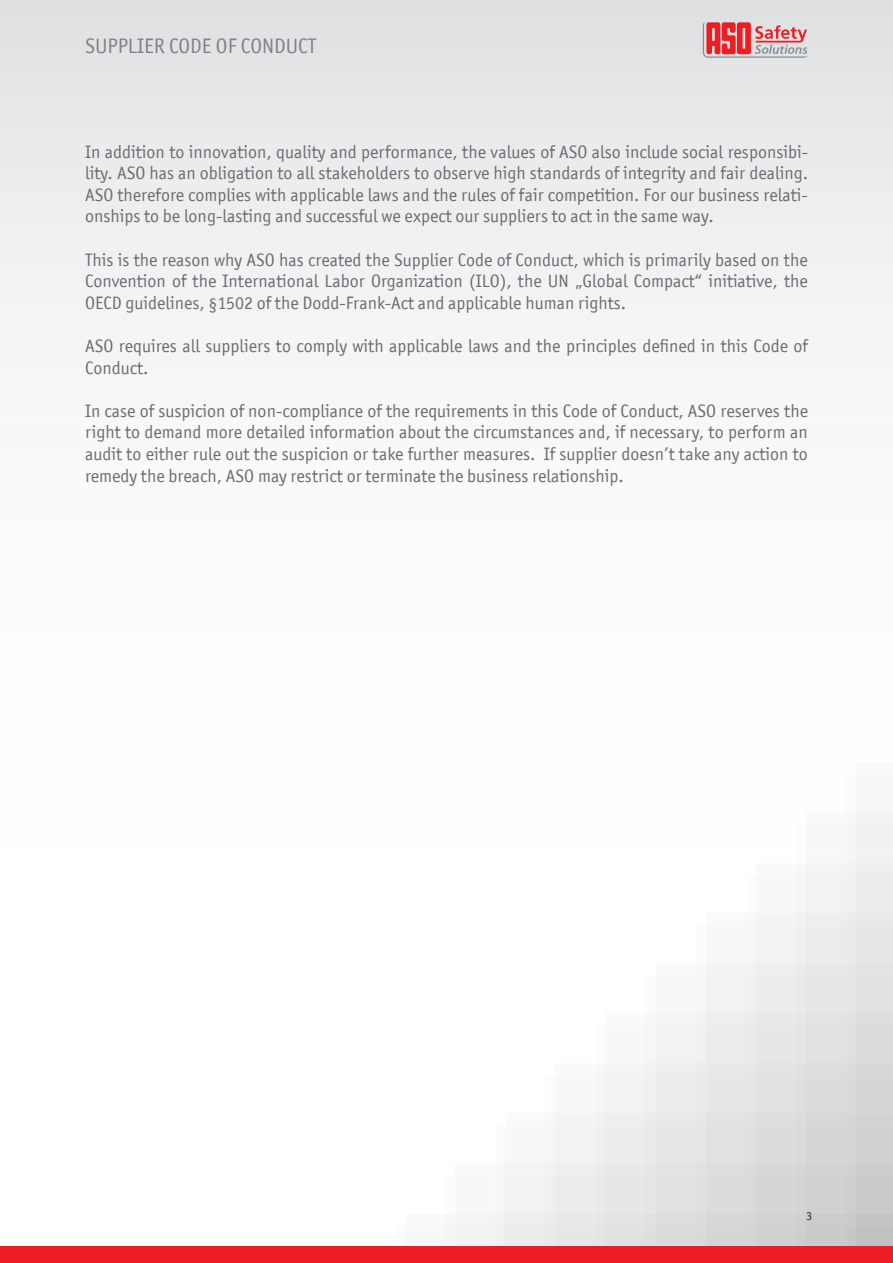
<style>
.page{position:relative;width:893px;height:1263px;background:#fff}
.page>*{position:absolute;margin:0;border:0;box-sizing:border-box;transform-origin:0 0}
.t1{font:21px "Officina San ITC";color:#808285}
.t2{font:18px/21.6px "Officina San ITC";color:#6c6d70;text-align:justify}
.t3{font:12px "Officina San ITC";color:#231f20}
</style>
<div class="page">
<div style="left:0;top:0;width:893px;height:1263px;background:linear-gradient(to bottom,#eaebec,#fff)"></div>
<div style="left:344px;top:1225px;width:50px;height:38px;background:#fff"></div>
<div style="left:394px;top:1175px;width:50px;height:50px;background:#fff"></div>
<div style="left:444px;top:1125px;width:51px;height:50px;background:#fff"></div>
<div style="left:495px;top:1075px;width:50px;height:50px;background:#fff"></div>
<div style="left:545px;top:1025px;width:50px;height:50px;background:#fff"></div>
<div style="left:595px;top:975px;width:50px;height:50px;background:#fff"></div>
<div style="left:645px;top:925px;width:50px;height:50px;background:#fff"></div>
<div style="left:695px;top:875px;width:50px;height:50px;background:#fff"></div>
<div style="left:745px;top:824px;width:50px;height:51px;background:#fff"></div>
<div style="left:795px;top:774px;width:51px;height:50px;background:#fff"></div>
<div style="left:846px;top:724px;width:47px;height:50px;background:#fff"></div>
<div style="left:855px;top:1213px;width:38px;height:50px;background:#c2c1c1"></div>
<div style="left:805px;top:1213px;width:50px;height:50px;background:#cacaca"></div>
<div style="left:755px;top:1213px;width:50px;height:50px;background:#d0d1d1"></div>
<div style="left:705px;top:1213px;width:50px;height:50px;background:#d6d6d7"></div>
<div style="left:655px;top:1213px;width:50px;height:50px;background:#dcdcdd"></div>
<div style="left:605px;top:1213px;width:50px;height:50px;background:#e1e1e2"></div>
<div style="left:555px;top:1213px;width:50px;height:50px;background:#e7e7e8"></div>
<div style="left:505px;top:1213px;width:50px;height:50px;background:#ececed"></div>
<div style="left:454px;top:1213px;width:51px;height:50px;background:#f2f2f3"></div>
<div style="left:404px;top:1213px;width:50px;height:50px;background:#f8f8f8"></div>
<div style="left:354px;top:1213px;width:50px;height:50px;background:#fff"></div>
<div style="left:856px;top:1163px;width:37px;height:50px;background:#cacaca"></div>
<div style="left:805px;top:1163px;width:51px;height:50px;background:#d0d1d1"></div>
<div style="left:755px;top:1163px;width:50px;height:50px;background:#d6d6d7"></div>
<div style="left:705px;top:1163px;width:50px;height:50px;background:#dcdcdd"></div>
<div style="left:655px;top:1163px;width:50px;height:50px;background:#e1e1e2"></div>
<div style="left:605px;top:1163px;width:50px;height:50px;background:#e7e7e8"></div>
<div style="left:555px;top:1163px;width:50px;height:50px;background:#ececed"></div>
<div style="left:505px;top:1163px;width:50px;height:50px;background:#f2f2f3"></div>
<div style="left:455px;top:1163px;width:50px;height:50px;background:#f8f8f8"></div>
<div style="left:404px;top:1163px;width:51px;height:50px;background:#fff"></div>
<div style="left:856px;top:1113px;width:37px;height:50px;background:#d0d1d1"></div>
<div style="left:805px;top:1113px;width:51px;height:50px;background:#d6d6d7"></div>
<div style="left:755px;top:1113px;width:50px;height:50px;background:#dcdcdd"></div>
<div style="left:705px;top:1113px;width:50px;height:50px;background:#e1e1e2"></div>
<div style="left:655px;top:1113px;width:50px;height:50px;background:#e7e7e8"></div>
<div style="left:605px;top:1113px;width:50px;height:50px;background:#ececed"></div>
<div style="left:555px;top:1113px;width:50px;height:50px;background:#f2f2f3"></div>
<div style="left:505px;top:1113px;width:50px;height:50px;background:#f8f8f8"></div>
<div style="left:455px;top:1113px;width:50px;height:50px;background:#fff"></div>
<div style="left:856px;top:1063px;width:37px;height:50px;background:#d6d6d7"></div>
<div style="left:805px;top:1063px;width:51px;height:50px;background:#dcdcdd"></div>
<div style="left:755px;top:1063px;width:50px;height:50px;background:#e1e1e2"></div>
<div style="left:705px;top:1063px;width:50px;height:50px;background:#e7e7e8"></div>
<div style="left:655px;top:1063px;width:50px;height:50px;background:#ececed"></div>
<div style="left:605px;top:1063px;width:50px;height:50px;background:#f2f2f3"></div>
<div style="left:555px;top:1063px;width:50px;height:50px;background:#f8f8f8"></div>
<div style="left:505px;top:1063px;width:50px;height:50px;background:#fff"></div>
<div style="left:856px;top:1012px;width:37px;height:51px;background:#dcdcdd"></div>
<div style="left:805px;top:1012px;width:51px;height:51px;background:#e1e1e2"></div>
<div style="left:755px;top:1012px;width:50px;height:51px;background:#e7e7e8"></div>
<div style="left:705px;top:1012px;width:50px;height:51px;background:#ececed"></div>
<div style="left:655px;top:1012px;width:50px;height:51px;background:#f2f2f3"></div>
<div style="left:605px;top:1012px;width:50px;height:51px;background:#f8f8f8"></div>
<div style="left:555px;top:1012px;width:50px;height:51px;background:#fff"></div>
<div style="left:856px;top:962px;width:37px;height:50px;background:#e1e1e2"></div>
<div style="left:805px;top:962px;width:51px;height:50px;background:#e7e7e8"></div>
<div style="left:755px;top:962px;width:50px;height:50px;background:#ececed"></div>
<div style="left:705px;top:962px;width:50px;height:50px;background:#f2f2f3"></div>
<div style="left:655px;top:962px;width:50px;height:50px;background:#f8f8f8"></div>
<div style="left:605px;top:962px;width:50px;height:50px;background:#fff"></div>
<div style="left:856px;top:912px;width:37px;height:50px;background:#e7e7e8"></div>
<div style="left:805px;top:912px;width:51px;height:50px;background:#ececed"></div>
<div style="left:755px;top:912px;width:50px;height:50px;background:#f2f2f3"></div>
<div style="left:705px;top:912px;width:50px;height:50px;background:#f8f8f8"></div>
<div style="left:655px;top:912px;width:50px;height:50px;background:#fff"></div>
<div style="left:856px;top:862px;width:37px;height:50px;background:#ececed"></div>
<div style="left:805px;top:862px;width:51px;height:50px;background:#f2f2f3"></div>
<div style="left:755px;top:862px;width:50px;height:50px;background:#f8f8f8"></div>
<div style="left:705px;top:862px;width:50px;height:50px;background:#fff"></div>
<div style="left:856px;top:812px;width:37px;height:50px;background:#f1f1f2"></div>
<div style="left:805px;top:812px;width:51px;height:50px;background:#f7f7f8"></div>
<div style="left:755px;top:812px;width:50px;height:50px;background:#fff"></div>
<div style="left:856px;top:762px;width:37px;height:50px;background:#f7f7f8"></div>
<div style="left:805px;top:762px;width:51px;height:50px;background:#fff"></div>
<div style="left:856px;top:712px;width:37px;height:50px;background:#fff"></div>
<div style="left:0;top:1246px;width:893px;height:17px;background:#ee1d23"></div>
<svg style="left:703px;top:22px;width:105px;height:36px;background:#dd8c90"></svg>
<p class="t1" style="left:85px;top:34px;width:233px">SUPPLIER CODE OF CONDUCT</p>
<p class="t2" style="left:85px;top:141px;width:724px">In addition to innovation, quality and performance, the values of ASO also include social responsibi&shy;lity. ASO has an obligation to all stakeholders to observe high standards of integrity and fair dealing.<br>ASO therefore complies with applicable laws and the rules of fair competition. For our business relati&shy;onships to be long-lasting and successful we expect our suppliers to act in the same way.</p>
<p class="t2" style="left:85px;top:249px;width:724px">This is the reason why ASO has created the Supplier Code of Conduct, which is primarily based on the Convention of the International Labor Organization (ILO), the UN „Global Compact“ initiative, the OECD guidelines, §1502 of the Dodd-Frank-Act and applicable human rights.</p>
<p class="t2" style="left:85px;top:335px;width:724px">ASO requires all suppliers to comply with applicable laws and the principles defined in this Code of<br>Conduct.</p>
<p class="t2" style="left:85px;top:400px;width:724px">In case of suspicion of non-compliance of the requirements in this Code of Conduct, ASO reserves the right to demand more detailed information about the circumstances and, if necessary, to perform an audit to either rule out the suspicion or take further measures. If supplier doesn’t take any action to remedy the breach, ASO may restrict or terminate the business relationship.</p>
<p class="t3" style="left:806px;top:1209px;width:7px">3</p>
</div>
